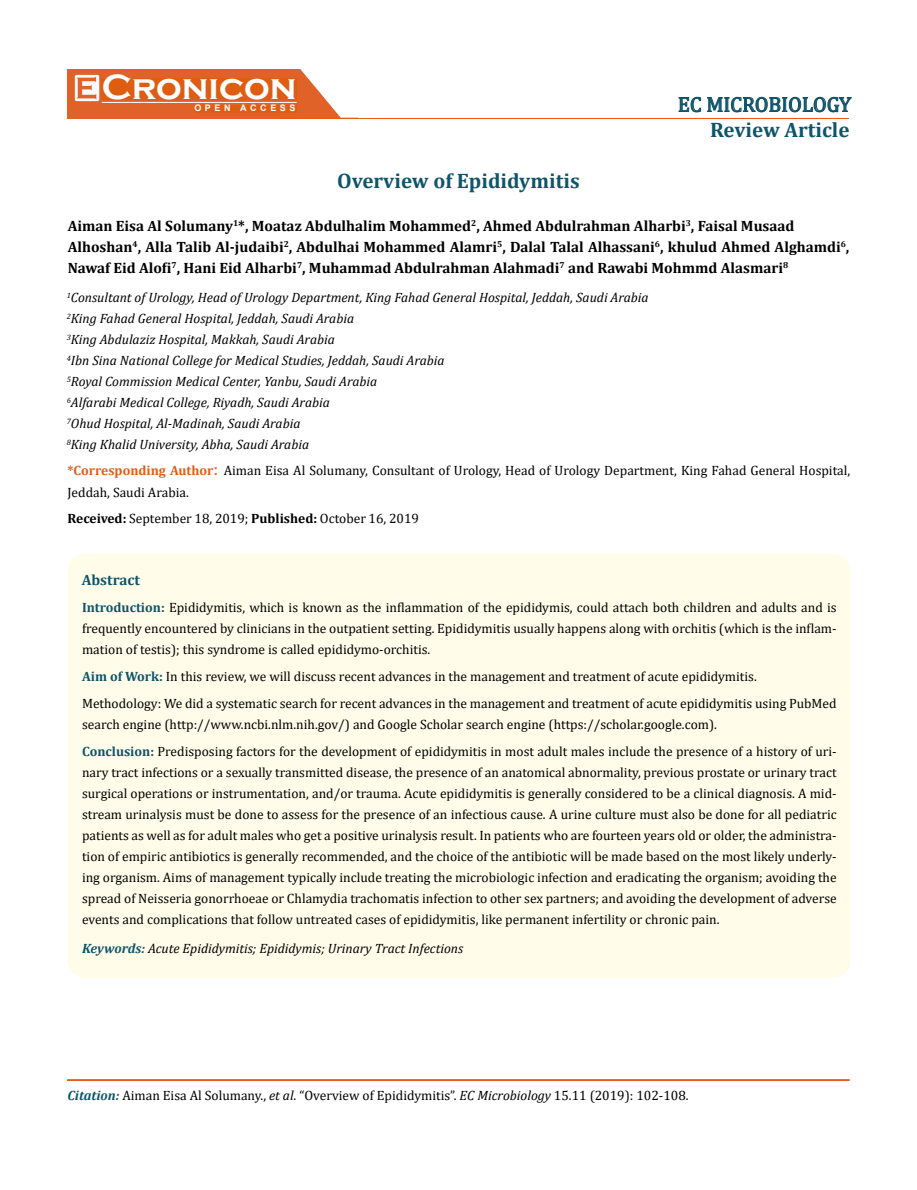
<style>
.page{position:relative;width:917px;height:1190px;background:#fff}
.page>*{position:absolute;margin:0;border:0;box-sizing:border-box;transform-origin:0 0}
.t1{font:700 36px "Copperplate Gothic";color:#fff}
.t2{font:700 21px "Cambria";color:#0e546a}
.t3{font:21px "Cambria";color:#0e546a}
.t4{font:700 15px/21px "Cambria";color:#000}
.t5{font:700 15px "Cambria";color:#0e546a}
.t6{font:13.5px/21px "Cambria";color:#000}
.t7{font:italic 13.5px/21px "Cambria";color:#000}
.t8{font:700 9px "Arial";letter-spacing:.4em;color:#fff}
.s1{font-weight:700;color:#e05d1a}
.s2{font-size:18px;color:#e05d1a}
.s3{font-weight:700}
.s4{font-weight:700;color:#0e546a}
.s5{font-weight:700;font-style:italic;color:#0e546a}
.s6{font-style:italic}
</style>
<div class="page">
<div style="left:67px;top:70px;width:290px;height:49px;background:#e06228"></div>
<svg style="left:300px;top:69px;width:58px;height:49px"></svg>
<img style="left:75px;top:75px;width:24px;height:26px">
<div style="left:102px;top:79px;width:195px;height:21px;background:#df5d11"></div>
<div style="left:194px;top:105px;width:103px;height:7px;background:#df5d11"></div>
<svg style="left:678px;top:97px;width:173px;height:15px"></svg>
<hr style="left:102px;top:102px;width:194px;height:1px;background:#fff">
<hr style="left:279px;top:118px;width:569px;height:1px;background:#e05d1a">
<hr style="left:67px;top:1080px;width:782px;height:1px;background:#e05d1a">
<div style="left:67px;top:1079px;width:782px;height:1px;border:1px solid #e05d1a"></div>
<div style="left:67px;top:554px;width:783px;height:423px;background:#fffde9;border-radius:18px"></div>
<h1 class="t1" style="left:102px;top:68px;width:196px">Cronicon</h1>
<p class="t8" style="left:194px;top:102px;width:103px">OPEN ACCESS</p>
<h2 class="t3" style="left:677px;top:92px;width:175px">EC MICROBIOLOGY</h2>
<h2 class="t2" style="left:710px;top:115px;width:141px">Review Article</h2>
<h2 class="t2" style="left:337px;top:166px;width:244px">Overview of Epididymitis</h2>
<p class="t4" style="left:68px;top:215px;width:783px">Aiman Eisa Al Solumany<sup>1</sup>*, Moataz Abdulhalim Mohammed<sup>2</sup>, Ahmed Abdulrahman Alharbi<sup>3</sup>, Faisal Musaad<br>Alhoshan<sup>4</sup>, Alla Talib Al-judaibi<sup>2</sup>, Abdulhai Mohammed Alamri<sup>5</sup>, Dalal Talal Alhassani<sup>6</sup>, khulud Ahmed Alghamdi<sup>6</sup>,<br>Nawaf Eid Alofi<sup>7</sup>, Hani Eid Alharbi<sup>7</sup>, Muhammad Abdulrahman Alahmadi<sup>7</sup> and Rawabi Mohmmd Alasmari<sup>8</sup></p>
<p class="t7" style="left:67px;top:287px;width:583px"><sup>1</sup>Consultant of Urology, Head of Urology Department, King Fahad General Hospital, Jeddah, Saudi Arabia <sup>2</sup>King Fahad General Hospital, Jeddah, Saudi Arabia<br><sup>3</sup>King Abdulaziz Hospital, Makkah, Saudi Arabia<br><sup>4</sup>Ibn Sina National College for Medical Studies, Jeddah, Saudi Arabia<br><sup>5</sup>Royal Commission Medical Center, Yanbu, Saudi Arabia<br><sup>6</sup>Alfarabi Medical College, Riyadh, Saudi Arabia<br><sup>7</sup>Ohud Hospital, Al-Madinah, Saudi Arabia<br><sup>8</sup>King Khalid University, Abha, Saudi Arabia</p>
<p class="t6" style="left:67px;top:460px;width:784px"><span class="s1">*Corresponding Author</span><span class="s2">:</span> Aiman Eisa Al Solumany, Consultant of Urology, Head of Urology Department, King Fahad General Hospital,<br>Jeddah, Saudi Arabia.</p>
<p class="t6" style="left:67px;top:508px;width:353px"><span class="s3">Received:</span> September 18, 2019; <span class="s3">Published:</span> October 16, 2019</p>
<p class="t5" style="left:82px;top:569px;width:60px">Abstract</p>
<p class="t6" style="left:82px;top:596px;width:756px;text-align:justify"><span class="s4">Introduction:</span> Epididymitis, which is known as the inflammation of the epididymis, could attach both children and adults and is frequently encountered by clinicians in the outpatient setting. Epididymitis usually happens along with orchitis (which is the inflam&shy;mation of testis); this syndrome is called epididymo-orchitis.</p>
<p class="t6" style="left:82px;top:662px;width:756px;line-height:27px"><span class="s4">Aim of Work:</span> In this review, we will discuss recent advances in the management and treatment of acute epididymitis.<br>Methodology: We did a systematic search for recent advances in the management and treatment of acute epididymitis using PubMed</p>
<p class="t6" style="left:82px;top:710px;width:756px;line-height:27px">search engine (http://www.ncbi.nlm.nih.gov/) and Google Scholar search engine (https://scholar.google.com).<br><span class="s4">Conclusion:</span> Predisposing factors for the development of epididymitis in most adult males include the presence of a history of uri-</p>
<p class="t6" style="left:82px;top:761px;width:756px;text-align:justify">nary tract infections or a sexually transmitted disease, the presence of an anatomical abnormality, previous prostate or urinary tract surgical operations or instrumentation, and/or trauma. Acute epididymitis is generally considered to be a clinical diagnosis. A mid&shy;stream urinalysis must be done to assess for the presence of an infectious cause. A urine culture must also be done for all pediatric patients as well as for adult males who get a positive urinalysis result. In patients who are fourteen years old or older, the administra&shy;tion of empiric antibiotics is generally recommended, and the choice of the antibiotic will be made based on the most likely underly&shy;ing organism. Aims of management typically include treating the microbiologic infection and eradicating the organism; avoiding the spread of Neisseria gonorrhoeae or Chlamydia trachomatis infection to other sex partners; and avoiding the development of adverse events and complications that follow untreated cases of epididymitis, like permanent infertility or chronic pain.</p>
<p class="t7" style="left:82px;top:937px;width:383px"><span class="s4">Keywords:</span> Acute Epididymitis; Epididymis; Urinary Tract Infections</p>
<p class="t6" style="left:67px;top:1084px;width:622px"><span class="s5">Citation:</span> Aiman Eisa Al Solumany., <span class="s6">et al</span>. “Overview of Epididymitis”. <span class="s6">EC Microbiology</span> 15.11 (2019): 102-108.</p>
</div>
